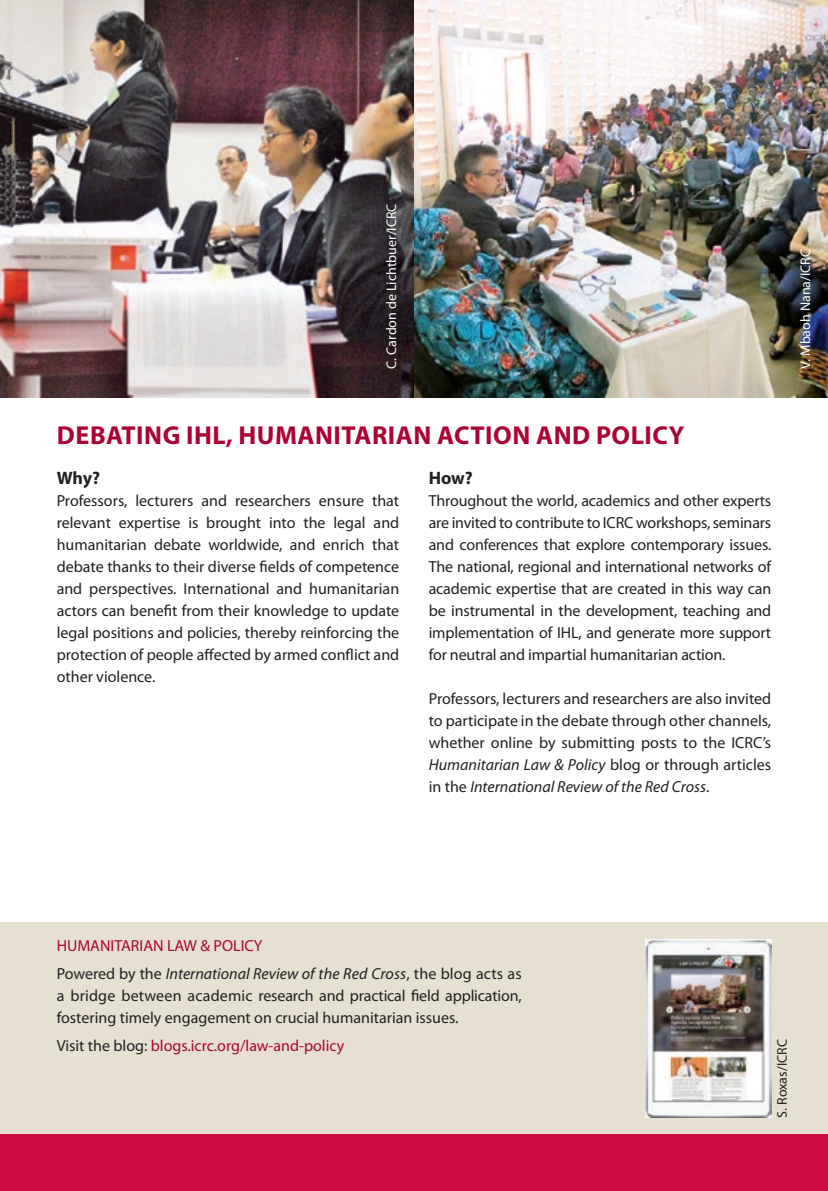
<style>
.page{position:relative;width:828px;height:1191px;background:#fff}
.page>*{position:absolute;margin:0;border:0;box-sizing:border-box;transform-origin:0 0}
.t1{font:700 26px "Myriad Pro";letter-spacing:.02em;color:#ab0333}
.t2{font:700 18px "Myriad Pro";letter-spacing:-.01em;color:#231f20}
.t3{font:16px/22px "Myriad Pro";color:#231f20;text-align:justify}
.t4{font:italic 16px/27.6px "Myriad Pro";color:#231f20}
.t5{font:16px "Myriad Pro";color:#ab0333}
.t6{font:14px "Myriad Pro";color:#fff}
.t7{font:14px "Myriad Pro";color:#231f20}
.s1{font-style:italic}
.s2{font-style:normal;color:#ab0333}
.s3{font-style:normal}
.s4{color:#231f20}
</style>
<div class="page">
<img style="left:0;top:0;width:828px;height:397px">
<div style="left:0;top:922px;width:828px;height:212px;background:#e6e0d1"></div>
<img style="left:645px;top:939px;width:126px;height:178px">
<div style="left:0;top:1134px;width:828px;height:57px;background:#cd0c41"></div>
<p class="t6" style="left:383px;top:369px;width:167px;rotate:-90deg">C. Cardon de Lichtbuer/ICRC</p>
<h1 class="t1" style="left:57px;top:418px;width:629px">DEBATING IHL, HUMANITARIAN ACTION AND POLICY</h1>
<p class="t2" style="left:57px;top:466px;width:45px">Why?</p>
<p class="t3" style="left:57px;top:489px;width:344px">Professors, lecturers and researchers ensure that relevant expertise is brought into the legal and humanitarian debate worldwide, and enrich that debate thanks to their diverse fields of competence and perspectives. International and humanitarian actors can benefit from their knowledge to update legal positions and policies, thereby reinforcing the protection of people affected by armed conflict and other violence.</p>
<p class="t2" style="left:429px;top:466px;width:46px">How?</p>
<p class="t3" style="left:429px;top:489px;width:344px">Throughout the world, academics and other experts are invited to contribute to ICRC workshops, seminars and conferences that explore contemporary issues.<br>The national, regional and international networks of academic expertise that are created in this way can be instrumental in the development, teaching and implementation of IHL, and generate more support for neutral and impartial humanitarian action.</p>
<p class="t3" style="left:429px;top:687px;width:344px">Professors, lecturers and researchers are also invited to participate in the debate through other channels, whether online by submitting posts to the ICRC’s <span class="s1">Humanitarian Law &amp; Policy</span> blog or through articles in the <span class="s1">International Review of the Red Cross</span>.</p>
<p class="t6" style="left:797px;top:369px;width:121px;rotate:-90deg">V. Mbaoh Nana/ICRC</p>
<p class="t4" style="left:57px;top:932px;width:466px"><span class="s2">HUMANITARIAN LAW &amp; POLICY<br></span><span class="s3">Powered by the</span> International Review of the Red Cross<span class="s3">, the blog acts as</span></p>
<p class="t3" style="left:57px;top:984px;width:466px">a bridge between academic research and practical field application, fostering timely engagement on crucial humanitarian issues.</p>
<p class="t5" style="left:57px;top:1035px;width:289px"><span class="s4">Visit the blog:</span> blogs.icrc.org/law-and-policy</p>
<p class="t7" style="left:773px;top:1117px;width:80px;rotate:-90deg">S. Roxas/ICRC</p>
</div>
